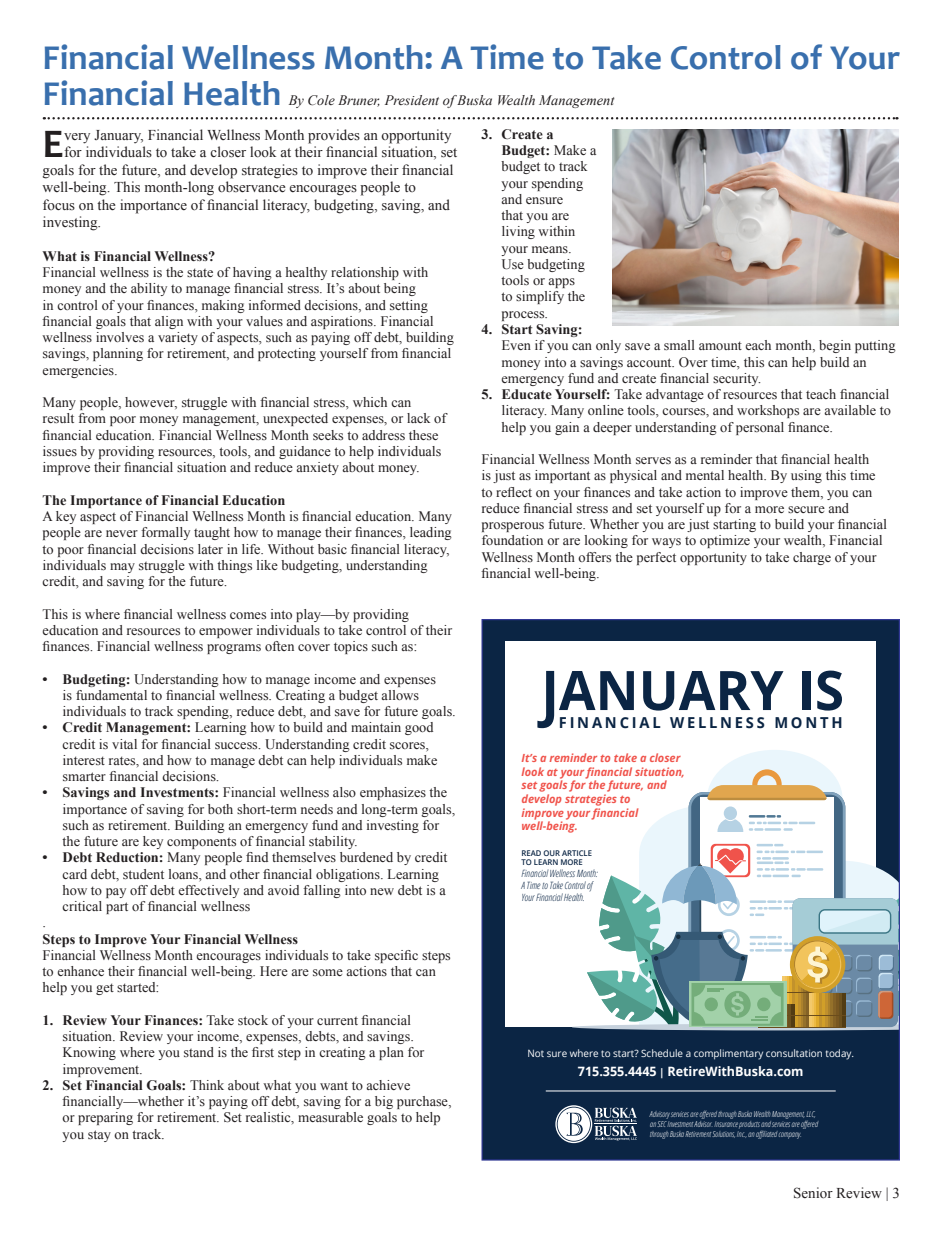
<style>
.page{position:relative;width:945px;height:1238px;background:#fff}
.page>*{position:absolute;margin:0;border:0;box-sizing:border-box;transform-origin:0 0}
.t1{font:700 54.5px "Open Sans";color:#0b2544}
.SR_Dropped_Cap{font:700 40.75px "Candara";color:#231f20}
.SR_body_text{font:700 35px/36.2px "Candara";color:#396fad}
.t2{font:700 15.12px "Open Sans";letter-spacing:.19em;color:#0b2544}
.SR_Dropped_Cap-2{font:15px "Times New Roman";color:#231f20}
.SR_body_text-2{font:14.38px/16.2px "Times New Roman";color:#231f20}
.SR_body_text-3{font:700 14.38px "Times New Roman";color:#231f20}
.SR_body_text-4{font:italic 14.38px "Times New Roman";color:#231f20}
.t3{font:700 12.88px "Open Sans";color:#fff}
.t4{font:italic 700 11.25px/13.5px "Open Sans";color:#f0534b}
.t5{font:10.12px "Open Sans";color:#fff}
.t6{font:italic 300 condensed 10px/12px "Open Sans";color:#0b2544}
.t7{font:italic 300 condensed 8.25px/9.9px "Open Sans";color:#fff}
.t8{font:600 7.88px/9.5px "Open Sans";color:#0b2544}
.s1{font-weight:700}
.s2{font-style:italic;font-size:10.25px}
</style>
<div class="page">
<svg style="left:44px;top:117px;width:853px;height:2px"></svg>
<div style="left:482px;top:619px;width:417px;height:541px;background:#0b2544"></div>
<div style="left:505px;top:641px;width:371px;height:386px;background:#fff"></div>
<svg style="left:537px;top:671px;width:17px;height:57px"></svg>
<svg style="left:555px;top:1105px;width:82px;height:38px"></svg>
<svg style="left:722px;top:750px;width:106px;height:19px;fill:#eaf6fc"></svg>
<svg style="left:572px;top:769px;width:326px;height:261px"></svg>
<hr style="left:546px;top:1090px;width:290px;height:1px;background:#fff">
<img style="left:613px;top:129px;width:286px;height:196px">
<p class="SR_body_text" style="left:43px;top:40px;width:859px">Financial Wellness Month: A Time to Take Control of Your<br>Financial Health</p>
<p class="SR_body_text-4" style="left:289px;top:91px;width:327px">By Cole Bruner, President of Buska Wealth Management</p>
<p class="SR_Dropped_Cap" style="left:43px;top:119px;width:23px">E</p>
<p class="SR_Dropped_Cap-2" style="left:64px;top:124px;width:389px">very January, Financial Wellness Month provides an opportunity</p>
<p class="SR_Dropped_Cap-2" style="left:64px;top:142px;width:395px">for individuals to take a closer look at their financial situation, set</p>
<p class="SR_Dropped_Cap-2" style="left:43px;top:159px;width:413px">goals for the future, and develop strategies to improve their financial</p>
<p class="SR_Dropped_Cap-2" style="left:43px;top:177px;width:375px">well-being. This month-long observance encourages people to</p>
<p class="SR_Dropped_Cap-2" style="left:43px;top:194px;width:409px">focus on the importance of financial literacy, budgeting, saving, and</p>
<p class="SR_Dropped_Cap-2" style="left:43px;top:212px;width:60px">investing.</p>
<p class="SR_body_text-3" style="left:43px;top:246px;width:174px">What is Financial Wellness?</p>
<p class="SR_body_text-2" style="left:43px;top:264px;width:413px">Financial wellness is the state of having a healthy relationship with money and the ability to manage financial stress. It’s about being<br>in control of your finances, making informed decisions, and setting financial goals that align with your values and aspirations. Financial wellness involves a variety of aspects, such as paying off debt, building savings, planning for retirement, and protecting yourself from financial emergencies.</p>
<p class="SR_body_text-2" style="left:43px;top:394px;width:405px">Many people, however, struggle with financial stress, which can result from poor money management, unexpected expenses, or lack of financial education. Financial Wellness Month seeks to address these issues by providing resources, tools, and guidance to help individuals improve their financial situation and reduce anxiety about money.</p>
<p class="SR_body_text-3" style="left:43px;top:490px;width:244px">The Importance of Financial Education</p>
<p class="SR_body_text-2" style="left:43px;top:508px;width:411px">A key aspect of Financial Wellness Month is financial education. Many people are never formally taught how to manage their finances, leading to poor financial decisions later in life. Without basic financial literacy, individuals may struggle with things like budgeting, understanding credit, and saving for the future.</p>
<p class="SR_body_text-2" style="left:43px;top:605px;width:411px">This is where financial wellness comes into play—by providing education and resources to empower individuals to take control of their finances. Financial wellness programs often cover topics such as:</p>
<p class="SR_body_text-2" style="left:63px;top:670px;width:395px;text-indent:-20px"><span class="s1">• Budgeting:</span> Understanding how to manage income and expenses<br>is fundamental to financial wellness. Creating a budget allows individuals to track spending, reduce debt, and save for future goals.</p>
<p class="SR_body_text-2" style="left:63px;top:719px;width:376px;text-indent:-20px"><span class="s1">• Credit Management:</span> Learning how to build and maintain good credit is vital for financial success. Understanding credit scores, interest rates, and how to manage debt can help individuals make smarter financial decisions.</p>
<p class="SR_body_text-2" style="left:63px;top:784px;width:394px;text-indent:-20px"><span class="s1">• Savings and Investments:</span> Financial wellness also emphasizes the importance of saving for both short-term needs and long-term goals, such as retirement. Building an emergency fund and investing for the future are key components of financial stability.</p>
<p class="SR_body_text-2" style="left:63px;top:849px;width:386px;text-indent:-20px"><span class="s1">• Debt Reduction:</span> Many people find themselves burdened by credit card debt, student loans, and other financial obligations. Learning how to pay off debt effectively and avoid falling into new debt is a critical part of financial wellness</p>
<p class="SR_body_text-2" style="left:43px;top:914px;width:5px">.</p>
<p class="SR_body_text-3" style="left:43px;top:929px;width:257px">Steps to Improve Your Financial Wellness</p>
<p class="SR_body_text-2" style="left:43px;top:946px;width:410px">Financial Wellness Month encourages individuals to take specific steps to enhance their financial well-being. Here are some actions that can help you get started:</p>
<p class="SR_body_text-2" style="left:63px;top:1011px;width:363px;text-indent:-20px"><span class="s1">1. Review Your Finances:</span> Take stock of your current financial situation. Review your income, expenses, debts, and savings.<br>Knowing where you stand is the first step in creating a plan for improvement.</p>
<p class="SR_body_text-2" style="left:63px;top:1076px;width:390px;text-indent:-20px"><span class="s1">2. Set Financial Goals:</span> Think about what you want to achieve financially—whether it’s paying off debt, saving for a big purchase, or preparing for retirement. Set realistic, measurable goals to help you stay on track.</p>
<p class="SR_body_text-2" style="left:502px;top:126px;width:97px;text-indent:-20px"><span class="s1">3. Create a<br>Budget:</span> Make a budget to track your spending and ensure<br>that you are living within your means.<br>Use budgeting tools or apps<br>to simplify the process.</p>
<p class="SR_body_text-2" style="left:502px;top:321px;width:396px;text-indent:-20px"><span class="s1">4. Start Saving:<br></span>Even if you can only save a small amount each month, begin putting money into a savings account. Over time, this can help build an emergency fund and create financial security.</p>
<p class="SR_body_text-2" style="left:502px;top:386px;width:391px;text-align:justify;text-indent:-20px"><span class="s1">5. Educate Yourself:</span> Take advantage of resources that teach financial literacy. Many online tools, courses, and workshops are available to help you gain a deeper understanding of personal finance.</p>
<p class="SR_body_text-2" style="left:482px;top:451px;width:407px">Financial Wellness Month serves as a reminder that financial health<br>is just as important as physical and mental health. By using this time to reflect on your finances and take action to improve them, you can reduce financial stress and set yourself up for a more secure and prosperous future. Whether you are just starting to build your financial foundation or are looking for ways to optimize your wealth, Financial Wellness Month offers the perfect opportunity to take charge of your financial well-being.</p>
<p class="t1" style="left:559px;top:652px;width:287px">ANUARY IS</p>
<p class="t2" style="left:559px;top:712px;width:285px">FINANCIAL WELLNESS MONTH</p>
<p class="t4" style="left:522px;top:751px;width:165px">It’s a reminder to take a closer look at your financial situation, set goals for the future, and develop strategies to<br>improve your financial well-being.</p>
<p class="t8" style="left:522px;top:848px;width:72px">READ OUR ARTICLE<br>TO LEARN MORE</p>
<p class="t6" style="left:522px;top:867px;width:78px">Financial Wellness Month:<br>A Time to Take Control of<br>Your Financial Health.</p>
<p class="t5" style="left:527px;top:1045px;width:328px">Not sure where to start? Schedule a complimentary consultation today.</p>
<p class="t3" style="left:578px;top:1062px;width:227px">715.355.4445 <span class="s2">|</span> RetireWithBuska.com</p>
<p class="t7" style="left:650px;top:1109px;width:169px">Advisory services are offered through Buska Wealth Management, LLC, an SEC Investment Advisor. Insurance products and services are offered through Buska Retirement Solutions, Inc., an affiliated company.</p>
<p class="SR_Dropped_Cap-2" style="left:793px;top:1182px;width:108px">Senior Review | 3</p>
</div>
